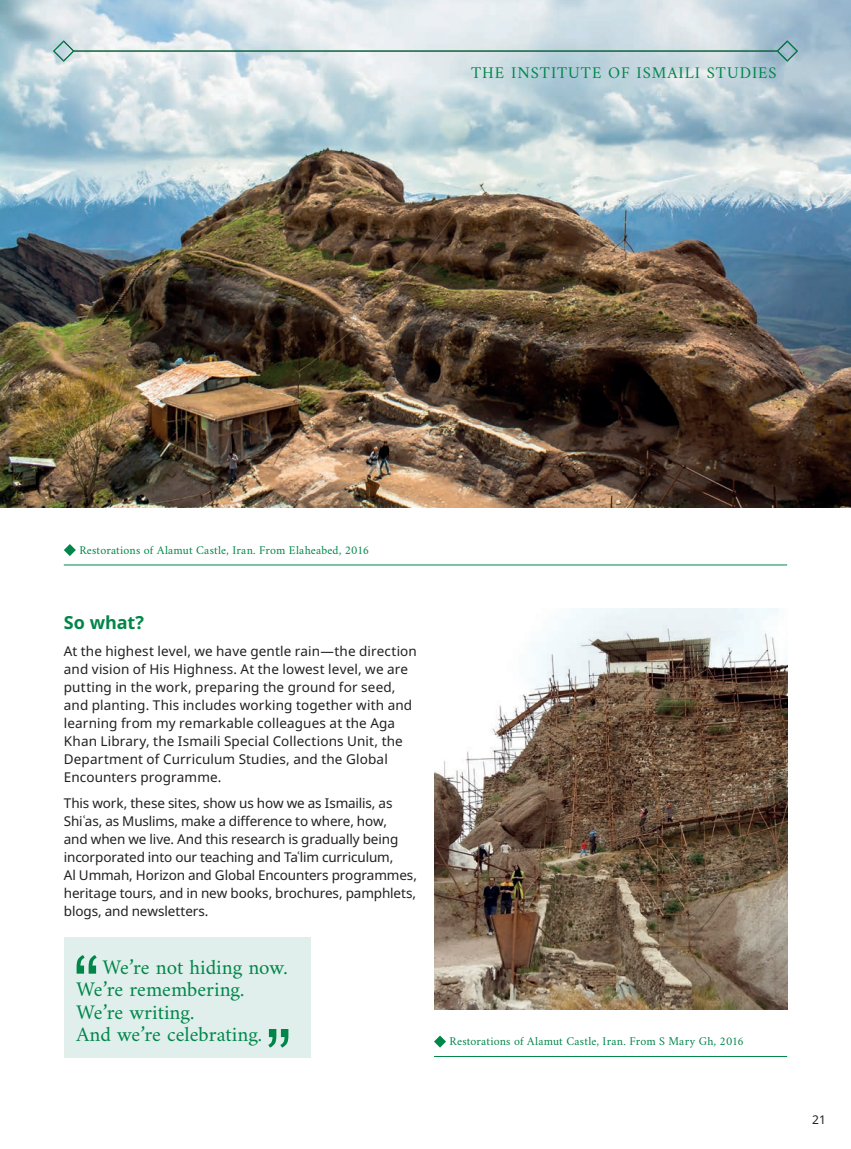
<style>
.page{position:relative;width:851px;height:1149px;background:#fff}
.page>*{position:absolute;margin:0;border:0;box-sizing:border-box;transform-origin:0 0}
.t1{font:21px/22.5px "Amiri";color:#008649}
.t2{font:700 18px "Noto Sans";letter-spacing:-.005em;color:#008649}
.t3{font:16.5px "Amiri";letter-spacing:.06em;color:#008649}
.t4{font:13.5px/18px "Noto Sans";letter-spacing:.005em;color:#231f20}
.t5{font:12px "Amiri";letter-spacing:.015em;color:#008649}
.t6{font:12px "Noto Sans";color:#231f20}
</style>
<div class="page">
<img style="left:0;top:0;width:850px;height:507px">
<svg style="left:776px;top:40px;width:22px;height:22px"></svg>
<hr style="left:73px;top:51px;width:704px;height:1px;background:#008649">
<svg style="left:53px;top:40px;width:22px;height:22px"></svg>
<img style="left:434px;top:608px;width:353px;height:401px">
<hr style="left:64px;top:564px;width:723px;height:1px;background:#008649">
<svg style="left:64px;top:544px;width:12px;height:12px"></svg>
<hr style="left:434px;top:1055px;width:353px;height:1px;background:#008649">
<svg style="left:434px;top:1035px;width:12px;height:12px"></svg>
<div style="left:64px;top:936px;width:246px;height:121px;background:#e0eeec"></div>
<svg style="left:77px;top:955px;width:20px;height:18px"></svg>
<svg style="left:268px;top:1029px;width:20px;height:18px"></svg>
<p class="t3" style="left:471px;top:63px;width:307px">THE INSTITUTE OF ISMAILI STUDIES</p>
<p class="t5" style="left:79px;top:542px;width:291px">Restorations of Alamut Castle, Iran. From Elaheabed, 2016</p>
<p class="t2" style="left:64px;top:609px;width:82px">So what?</p>
<p class="t4" style="left:64px;top:642px;width:354px">At the highest level, we have gentle rain—the direction and vision of His Highness. At the lowest level, we are putting in the work, preparing the ground for seed, and planting. This includes working together with and learning from my remarkable colleagues at the Aga Khan Library, the Ismaili Special Collections Unit, the Department of Curriculum Studies, and the Global Encounters programme.</p>
<p class="t4" style="left:64px;top:794px;width:354px">This work, these sites, show us how we as Ismailis, as Shiʿas, as Muslims, make a difference to where, how,<br>and when we live. And this research is gradually being incorporated into our teaching and Taʿlim curriculum,<br>Al Ummah, Horizon and Global Encounters programmes, heritage tours, and in new books, brochures, pamphlets, blogs, and newsletters.</p>
<p class="t1" style="left:77px;top:954px;width:213px;text-indent:26px">We’re not hiding now.<br>We’re remembering.<br>We’re writing.<br>And we’re celebrating.</p>
<p class="t5" style="left:449px;top:1033px;width:296px">Restorations of Alamut Castle, Iran. From S Mary Gh, 2016</p>
<p class="t6" style="left:812px;top:1110px;width:15px">21</p>
</div>
